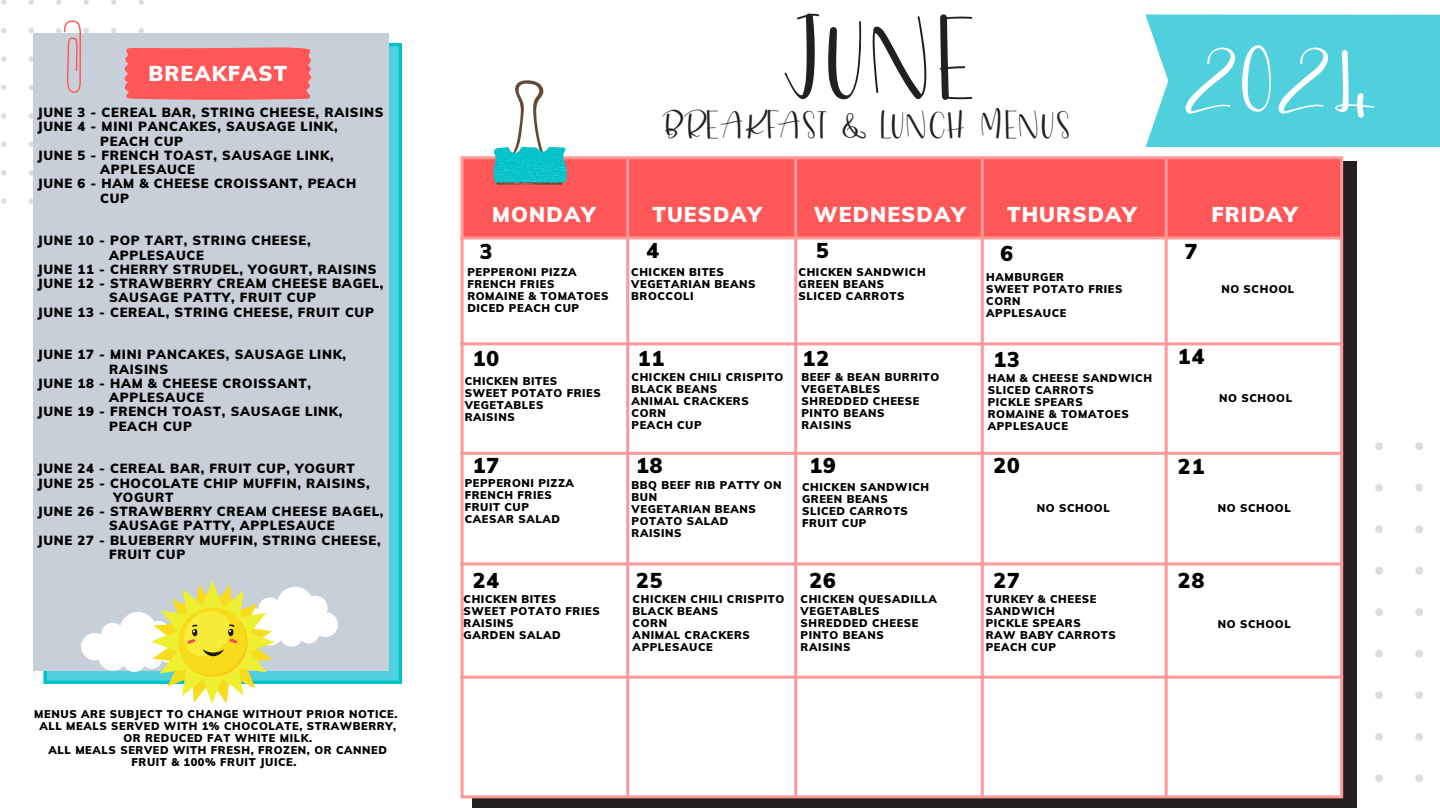
<style>
.page{position:relative;width:1440px;height:810px;background:#fff}
.page>*{position:absolute;margin:0;border:0;box-sizing:border-box;transform-origin:0 0}
.t1{font:86px "Just Write Solid";color:#231f20}
.t2{font:70px "Just Write Solid";color:#fff}
.t3{font:29px "Just Write Solid";letter-spacing:.04em;color:#231f20}
.t4{font:900 21px "Muli";letter-spacing:.055em;color:#fff}
.t5{font:900 21px "Muli";letter-spacing:.055em;color:#000}
.t6{font:900 13px "Muli";letter-spacing:.055em;color:#000}
.t7{font:900 11px/12px "Muli";letter-spacing:.055em;color:#000}
</style>
<div class="page">
<svg style="left:1375px;top:442px;width:48px;height:340px"></svg>
<div style="left:472px;top:162px;width:885px;height:646px;background:#231f20"></div>
<div style="left:1145px;top:14px;width:295px;height:133px;background:#50d0dd"></div>
<svg style="left:43px;top:43px;width:359px;height:641px;background:#3accd8"></svg>
<div style="left:34px;top:33px;width:355px;height:638px;background:#c7d0d8"></div>
<div style="left:464px;top:159px;width:876px;height:77px;background:#ff5757"></div>
<div style="left:464px;top:239px;width:876px;height:556px;background:#fff"></div>
<hr style="left:461px;top:159px;width:3px;height:636px;background:#f99">
<hr style="left:626px;top:159px;width:3px;height:636px;background:#f99">
<hr style="left:794px;top:159px;width:3px;height:636px;background:#f99">
<hr style="left:981px;top:159px;width:3px;height:636px;background:#f99">
<hr style="left:1165px;top:159px;width:3px;height:636px;background:#f99">
<hr style="left:1340px;top:159px;width:3px;height:636px;background:#f99">
<hr style="left:461px;top:156px;width:882px;height:3px;background:#f99">
<hr style="left:461px;top:236px;width:882px;height:3px;background:#f99">
<hr style="left:461px;top:342px;width:882px;height:3px;background:#f99">
<hr style="left:461px;top:452px;width:882px;height:3px;background:#f99">
<hr style="left:461px;top:562px;width:882px;height:3px;background:#f99">
<hr style="left:461px;top:676px;width:882px;height:3px;background:#f99">
<hr style="left:461px;top:795px;width:882px;height:3px;background:#f99">
<svg style="left:493px;top:80px;width:74px;height:105px"></svg>
<svg style="left:1px;top:0;width:311px;height:204px"></svg>
<svg style="left:81px;top:580px;width:257px;height:124px"></svg>
<p class="t4" style="left:149px;top:60px;width:140px">BREAKFAST</p>
<p class="t6" style="left:37px;top:104px;width:348px">JUNE 3 - CEREAL BAR, STRING CHEESE, RAISINS</p>
<p class="t6" style="left:37px;top:118px;width:302px">JUNE 4 - MINI PANCAKES, SAUSAGE LINK,</p>
<p class="t6" style="left:100px;top:133px;width:84px">PEACH CUP</p>
<p class="t6" style="left:37px;top:147px;width:298px">JUNE 5 - FRENCH TOAST, SAUSAGE LINK,</p>
<p class="t6" style="left:100px;top:161px;width:96px">APPLESAUCE</p>
<p class="t6" style="left:37px;top:175px;width:321px">JUNE 6 - HAM &amp; CHEESE CROISSANT, PEACH</p>
<p class="t6" style="left:100px;top:190px;width:31px">CUP</p>
<p class="t6" style="left:37px;top:232px;width:275px">JUNE 10 - POP TART, STRING CHEESE,</p>
<p class="t6" style="left:109px;top:247px;width:96px">APPLESAUCE</p>
<p class="t6" style="left:37px;top:261px;width:341px">JUNE 11 - CHERRY STRUDEL, YOGURT, RAISINS</p>
<p class="t6" style="left:37px;top:275px;width:348px">JUNE 12 - STRAWBERRY CREAM CHEESE BAGEL,</p>
<p class="t6" style="left:109px;top:289px;width:208px">SAUSAGE PATTY, FRUIT CUP</p>
<p class="t6" style="left:37px;top:304px;width:338px">JUNE 13 - CEREAL, STRING CHEESE, FRUIT CUP</p>
<p class="t6" style="left:37px;top:346px;width:310px">JUNE 17 - MINI PANCAKES, SAUSAGE LINK,</p>
<p class="t6" style="left:109px;top:361px;width:61px">RAISINS</p>
<p class="t6" style="left:37px;top:375px;width:275px">JUNE 18 - HAM &amp; CHEESE CROISSANT,</p>
<p class="t6" style="left:109px;top:389px;width:96px">APPLESAUCE</p>
<p class="t6" style="left:37px;top:403px;width:306px">JUNE 19 - FRENCH TOAST, SAUSAGE LINK,</p>
<p class="t6" style="left:109px;top:418px;width:84px">PEACH CUP</p>
<p class="t6" style="left:37px;top:460px;width:319px">JUNE 24 - CEREAL BAR, FRUIT CUP, YOGURT</p>
<p class="t6" style="left:37px;top:475px;width:334px">JUNE 25 - CHOCOLATE CHIP MUFFIN, RAISINS,</p>
<p class="t6" style="left:114px;top:489px;width:61px">YOGURT</p>
<p class="t6" style="left:37px;top:503px;width:348px">JUNE 26 - STRAWBERRY CREAM CHEESE BAGEL,</p>
<p class="t6" style="left:109px;top:517px;width:227px">SAUSAGE PATTY, APPLESAUCE</p>
<p class="t6" style="left:37px;top:532px;width:345px">JUNE 27 - BLUEBERRY MUFFIN, STRING CHEESE,</p>
<p class="t6" style="left:109px;top:546px;width:78px">FRUIT CUP</p>
<p class="t7" style="left:34px;top:708px;width:365px">MENUS ARE SUBJECT TO CHANGE WITHOUT PRIOR NOTICE.</p>
<p class="t7" style="left:39px;top:720px;width:358px;text-align:center">ALL MEALS SERVED WITH 1% CHOCOLATE, STRAWBERRY,<br>OR REDUCED FAT WHITE MILK.</p>
<p class="t7" style="left:132px;top:744px;width:257px;text-indent:-83px">ALL MEALS SERVED WITH FRESH, FROZEN, OR CANNED<br>FRUIT &amp; 100% FRUIT JUICE.</p>
<h4 class="t1" style="left:785px;top:9px;width:194px">JUNE</h4>
<p class="t3" style="left:663px;top:108px;width:409px">BREAKFAST &amp; LUNCH MENUS</p>
<h5 class="t2" style="left:1186px;top:47px;width:195px">2024</h5>
<h5 class="t4" style="left:492px;top:201px;width:105px">MONDAY</h5>
<h5 class="t4" style="left:652px;top:201px;width:111px">TUESDAY</h5>
<h5 class="t4" style="left:814px;top:201px;width:153px">WEDNESDAY</h5>
<p class="t4" style="left:1007px;top:201px;width:131px">THURSDAY</p>
<p class="t4" style="left:1211px;top:201px;width:88px">FRIDAY</p>
<p class="t5" style="left:480px;top:238px;width:14px">3</p>
<p class="t7" style="left:467px;top:266px;width:111px">PEPPERONI PIZZA</p>
<p class="t7" style="left:467px;top:278px;width:89px">FRENCH FRIES</p>
<p class="t7" style="left:467px;top:290px;width:143px">ROMAINE &amp; TOMATOES</p>
<p class="t7" style="left:467px;top:302px;width:113px">DICED PEACH CUP</p>
<h4 class="t5" style="left:646px;top:237px;width:14px">4</h4>
<p class="t5" style="left:816px;top:237px;width:14px">5</p>
<p class="t5" style="left:1000px;top:240px;width:14px">6</p>
<p class="t5" style="left:1185px;top:238px;width:14px">7</p>
<p class="t7" style="left:631px;top:266px;width:94px">CHICKEN BITES</p>
<p class="t7" style="left:631px;top:278px;width:126px">VEGETARIAN BEANS</p>
<p class="t7" style="left:631px;top:290px;width:64px">BROCCOLI</p>
<p class="t7" style="left:799px;top:266px;width:129px">CHICKEN SANDWICH</p>
<p class="t7" style="left:799px;top:278px;width:87px">GREEN BEANS</p>
<p class="t7" style="left:799px;top:290px;width:107px">SLICED CARROTS</p>
<p class="t7" style="left:986px;top:270px;width:79px">HAMBURGER</p>
<p class="t7" style="left:986px;top:282px;width:138px">SWEET POTATO FRIES</p>
<p class="t7" style="left:986px;top:294px;width:36px">CORN</p>
<p class="t7" style="left:986px;top:306px;width:82px">APPLESAUCE</p>
<p class="t5" style="left:473px;top:345px;width:28px">10</p>
<p class="t5" style="left:638px;top:345px;width:28px">11</p>
<p class="t5" style="left:803px;top:345px;width:28px">12</p>
<p class="t5" style="left:994px;top:346px;width:28px">13</p>
<p class="t5" style="left:1178px;top:343px;width:28px">14</p>
<p class="t7" style="left:465px;top:375px;width:94px">CHICKEN BITES</p>
<p class="t7" style="left:465px;top:387px;width:138px">SWEET POTATO FRIES</p>
<p class="t7" style="left:465px;top:399px;width:80px">VEGETABLES</p>
<p class="t7" style="left:465px;top:411px;width:52px">RAISINS</p>
<p class="t7" style="left:632px;top:371px;width:153px">CHICKEN CHILI CRISPITO</p>
<p class="t7" style="left:632px;top:383px;width:87px">BLACK BEANS</p>
<p class="t7" style="left:632px;top:395px;width:119px">ANIMAL CRACKERS</p>
<p class="t7" style="left:632px;top:407px;width:36px">CORN</p>
<p class="t7" style="left:632px;top:419px;width:72px">PEACH CUP</p>
<p class="t7" style="left:801px;top:371px;width:139px">BEEF &amp; BEAN BURRITO</p>
<p class="t7" style="left:801px;top:383px;width:80px">VEGETABLES</p>
<p class="t7" style="left:801px;top:395px;width:119px">SHREDDED CHEESE</p>
<p class="t7" style="left:801px;top:407px;width:85px">PINTO BEANS</p>
<h4 class="t7" style="left:801px;top:419px;width:52px">RAISINS</h4>
<p class="t7" style="left:988px;top:371px;width:166px">HAM &amp; CHEESE SANDWICH</p>
<p class="t7" style="left:988px;top:383px;width:107px">SLICED CARROTS</p>
<p class="t7" style="left:988px;top:395px;width:96px">PICKLE SPEARS</p>
<p class="t7" style="left:988px;top:407px;width:143px">ROMAINE &amp; TOMATOES</p>
<p class="t7" style="left:988px;top:419px;width:82px">APPLESAUCE</p>
<p class="t5" style="left:473px;top:452px;width:28px">17</p>
<p class="t5" style="left:636px;top:452px;width:28px">18</p>
<p class="t5" style="left:809px;top:452px;width:28px">19</p>
<h1 class="t5" style="left:994px;top:452px;width:28px">20</h1>
<h2 class="t5" style="left:1178px;top:453px;width:28px">21</h2>
<p class="t7" style="left:465px;top:477px;width:111px">PEPPERONI PIZZA</p>
<p class="t7" style="left:465px;top:489px;width:89px">FRENCH FRIES</p>
<p class="t7" style="left:465px;top:501px;width:66px">FRUIT CUP</p>
<p class="t7" style="left:465px;top:513px;width:97px">CAESAR SALAD</p>
<p class="t7" style="left:632px;top:479px;width:152px">BBQ BEEF RIB PATTY ON<br>BUN</p>
<p class="t7" style="left:632px;top:503px;width:126px">VEGETARIAN BEANS</p>
<p class="t7" style="left:632px;top:515px;width:98px">POTATO SALAD</p>
<p class="t7" style="left:632px;top:527px;width:52px">RAISINS</p>
<p class="t7" style="left:802px;top:481px;width:129px">CHICKEN SANDWICH</p>
<p class="t7" style="left:802px;top:493px;width:87px">GREEN BEANS</p>
<p class="t7" style="left:802px;top:505px;width:107px">SLICED CARROTS</p>
<h4 class="t7" style="left:802px;top:517px;width:66px">FRUIT CUP</h4>
<p class="t5" style="left:473px;top:567px;width:28px">24</p>
<h3 class="t5" style="left:636px;top:567px;width:28px">25</h3>
<h4 class="t5" style="left:809px;top:567px;width:28px">26</h4>
<h4 class="t5" style="left:994px;top:567px;width:28px">27</h4>
<p class="t7" style="left:1037px;top:501px;width:74px">NO SCHOOL</p>
<p class="t7" style="left:464px;top:593px;width:94px">CHICKEN BITES</p>
<p class="t7" style="left:464px;top:605px;width:138px">SWEET POTATO FRIES</p>
<p class="t7" style="left:464px;top:617px;width:52px">RAISINS</p>
<p class="t7" style="left:464px;top:629px;width:99px">GARDEN SALAD</p>
<p class="t7" style="left:633px;top:592px;width:153px">CHICKEN CHILI CRISPITO</p>
<p class="t7" style="left:633px;top:604px;width:87px">BLACK BEANS</p>
<p class="t7" style="left:633px;top:616px;width:36px">CORN</p>
<p class="t7" style="left:633px;top:628px;width:119px">ANIMAL CRACKERS</p>
<p class="t7" style="left:633px;top:640px;width:82px">APPLESAUCE</p>
<p class="t7" style="left:801px;top:592px;width:138px">CHICKEN QUESADILLA</p>
<p class="t7" style="left:801px;top:604px;width:80px">VEGETABLES</p>
<p class="t7" style="left:801px;top:616px;width:119px">SHREDDED CHEESE</p>
<p class="t7" style="left:801px;top:628px;width:85px">PINTO BEANS</p>
<p class="t7" style="left:801px;top:640px;width:52px">RAISINS</p>
<p class="t7" style="left:986px;top:592px;width:112px">TURKEY &amp; CHEESE<br>SANDWICH</p>
<p class="t7" style="left:986px;top:616px;width:96px">PICKLE SPEARS</p>
<p class="t7" style="left:986px;top:628px;width:132px">RAW BABY CARROTS</p>
<p class="t7" style="left:986px;top:640px;width:72px">PEACH CUP</p>
<p class="t5" style="left:1178px;top:567px;width:28px">28</p>
<p class="t7" style="left:1221px;top:282px;width:74px">NO SCHOOL</p>
<p class="t7" style="left:1219px;top:392px;width:74px">NO SCHOOL</p>
<p class="t7" style="left:1218px;top:501px;width:74px">NO SCHOOL</p>
<p class="t7" style="left:1218px;top:618px;width:74px">NO SCHOOL</p>
</div>
